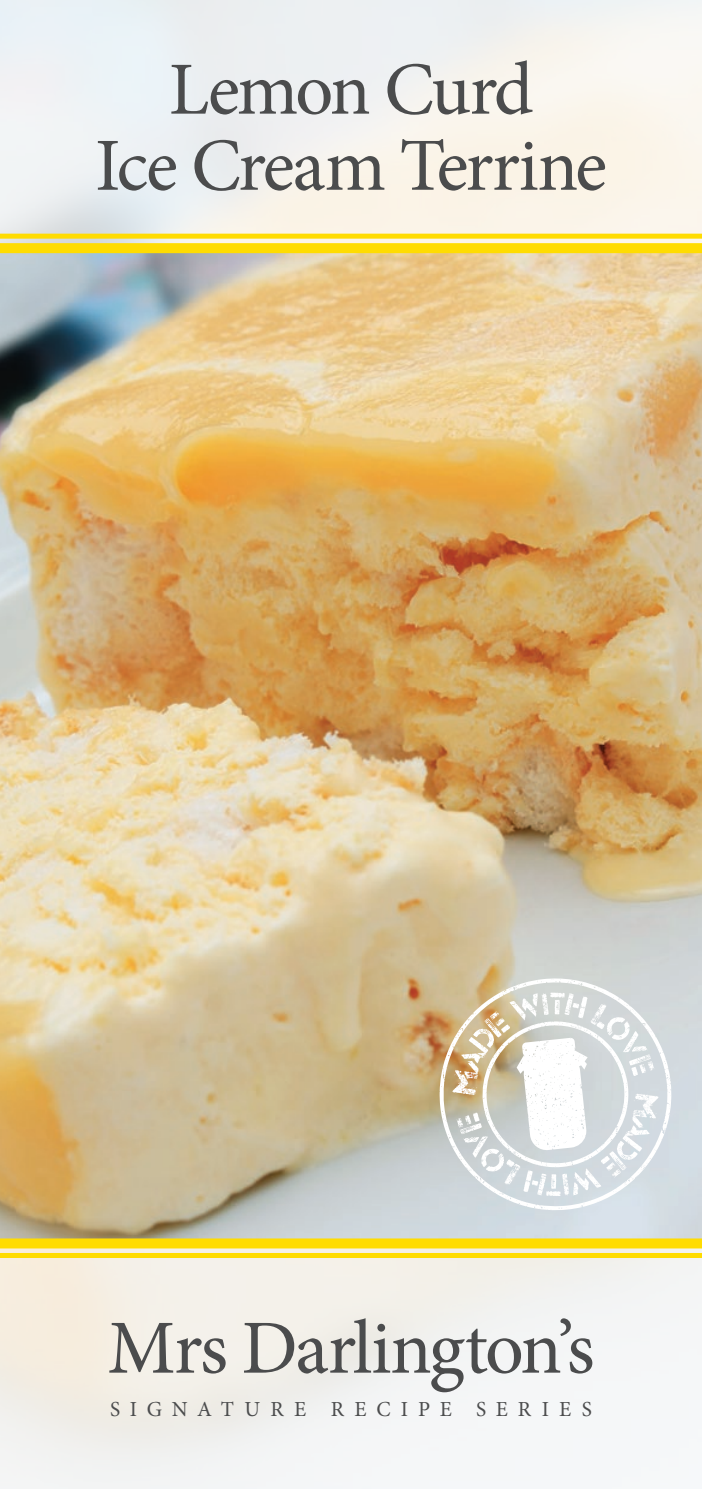
<style>
.page{position:relative;width:702px;height:1489px;background:#fff}
.page>*{position:absolute;margin:0;border:0;box-sizing:border-box;transform-origin:0 0}
.t1{font:76.5px "Minion Pro";letter-spacing:-.03em;color:#4b4c4d}
.t2{font:75px "Minion Pro";letter-spacing:-.04em;color:#4b4c4d}
.t3{font:21.5px "Minion Pro";letter-spacing:.465em;color:#4b4c4d}
</style>
<div class="page">
<img style="left:0;top:0;width:702px;height:1488px">
<img style="left:0;top:253px;width:702px;height:985px">
<svg style="left:439px;top:978px;width:232px;height:232px;background:#d5d4cd"></svg>
<svg style="left:452px;top:992px;width:206px;height:203px"></svg>
<div style="left:0;top:243px;width:702px;height:10px;background:#ffdc01"></div>
<div style="left:0;top:234px;width:702px;height:5px;background:#ffdc01"></div>
<div style="left:0;top:1238px;width:702px;height:10px;background:#ffdc01"></div>
<div style="left:0;top:1252px;width:702px;height:5px;background:#ffdc01"></div>
<p class="t2" style="left:169px;top:39px;width:366px">Lemon Curd</p>
<p class="t2" style="left:95px;top:115px;width:513px">Ice Cream Terrine</p>
<p class="t1" style="left:107px;top:1296px;width:489px">Mrs Darlington’s</p>
<p class="t3" style="left:110px;top:1394px;width:483px">SIGNATURE RECIPE SERIES</p>
</div>
